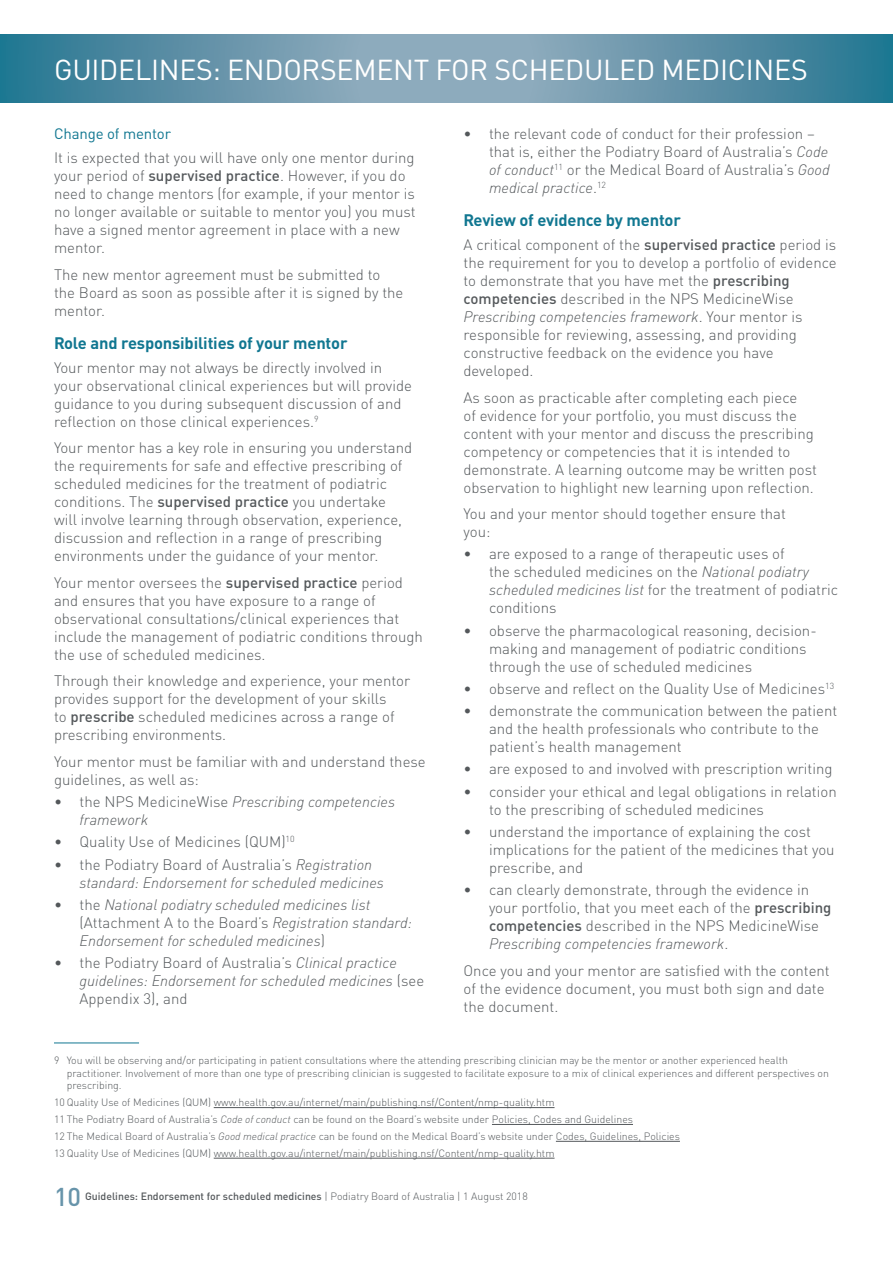
<style>
.page{position:relative;width:893px;height:1263px;background:#fff}
.page>*{position:absolute;margin:0;border:0;box-sizing:border-box;transform-origin:0 0}
.t1{font:28.5px "DINOT";letter-spacing:-.01em;color:#fff}
.t2{font:500 25.5px "DINOT";color:#6794aa}
.Subheader{font:700 16.5px "DINOT";letter-spacing:-.01em;color:#117791}
.Body{font:300 15px/18px "DINOT";color:#54585b}
.t3{font:italic 300 15px/18px "DINOT";color:#54585b}
.Subheader_1{font:15px "DINOT";letter-spacing:-.01em;color:#117791}
.Footnote{font:300 10.5px/12.6px "DINOT";color:#54585b}
.t4{font:500 10.5px "DINOT";color:#54585b}
.s1{font-weight:500}
.s2{font-style:normal}
.s3{font-style:italic}
.s4{font-weight:300}
</style>
<div class="page">
<svg style="left:0;top:35px;width:893px;height:68px;background:#6394aa"></svg>
<hr style="left:54px;top:1042px;width:85px;height:1px;background:#117791">
<hr style="left:214px;top:1107px;width:341px;height:1px;background:#54585b">
<hr style="left:492px;top:1124px;width:141px;height:1px;background:#54585b">
<hr style="left:556px;top:1141px;width:124px;height:1px;background:#54585b">
<hr style="left:214px;top:1158px;width:341px;height:1px;background:#54585b">
<h1 class="t1" style="left:54px;top:52px;width:755px">GUIDELINES: ENDORSEMENT FOR SCHEDULED MEDICINES</h1>
<p class="Subheader_1" style="left:54px;top:124px;width:119px">Change of mentor</p>
<p class="Body" style="left:54px;top:149px;width:363px">It is expected that you will have only one mentor during your period of <span class="s1">supervised practice</span>. However, if you do need to change mentors (for example, if your mentor is no longer available or suitable to mentor you) you must have a signed mentor agreement in place with a new mentor.</p>
<p class="Body" style="left:54px;top:265px;width:351px">The new mentor agreement must be submitted to the Board as soon as possible after it is signed by the mentor.</p>
<p class="Subheader" style="left:54px;top:332px;width:295px">Role and responsibilities of your mentor</p>
<p class="Body" style="left:54px;top:358px;width:359px">Your mentor may not always be directly involved in your observational clinical experiences but will provide guidance to you during subsequent discussion of and reflection on those clinical experiences.<sup>9</sup></p>
<p class="Body" style="left:54px;top:439px;width:360px">Your mentor has a key role in ensuring you understand the requirements for safe and effective prescribing of scheduled medicines for the treatment of podiatric conditions. The <span class="s1">supervised practice</span> you undertake will involve learning through observation, experience, discussion and reflection in a range of prescribing environments under the guidance of your mentor.</p>
<p class="Body" style="left:54px;top:573px;width:370px">Your mentor oversees the <span class="s1">supervised practice</span> period and ensures that you have exposure to a range of observational consultations/clinical experiences that include the management of podiatric conditions through the use of scheduled medicines.</p>
<p class="Body" style="left:54px;top:672px;width:358px">Through their knowledge and experience, your mentor provides support for the development of your skills<br>to <span class="s1">prescribe</span> scheduled medicines across a range of prescribing environments.</p>
<p class="Body" style="left:54px;top:752px;width:373px">Your mentor must be familiar with and understand these guidelines, as well as:</p>
<p class="t3" style="left:80px;top:793px;width:317px;text-indent:-26px"><span class="s2">• the NPS MedicineWise</span> Prescribing competencies framework</p>
<p class="Body" style="left:54px;top:833px;width:242px">• Quality Use of Medicines (QUM)<sup>10</sup></p>
<p class="t3" style="left:80px;top:855px;width:306px;text-indent:-26px"><span class="s2">• the Podiatry Board of Australia’s</span> Registration standard: Endorsement for scheduled medicines</p>
<p class="t3" style="left:80px;top:895px;width:334px;text-indent:-26px"><span class="s2">• the</span> National podiatry scheduled medicines list <span class="s2">(Attachment A to the Board’s</span> Registration standard:<br>Endorsement for scheduled medicines<span class="s2">)</span></p>
<p class="t3" style="left:80px;top:954px;width:346px;text-indent:-26px"><span class="s2">• the Podiatry Board of Australia’s</span> Clinical practice guidelines: Endorsement for scheduled medicines <span class="s2">(see<br>Appendix 3), and</span></p>
<p class="Body" style="left:489px;top:124px;width:342px;text-indent:-26px">• the relevant code of conduct for their profession – that is, either the Podiatry Board of Australia’s <span class="s3">Code of conduct</span><sup>11</sup> or the Medical Board of Australia’s <span class="s3">Good medical practice</span>.<sup>12</sup></p>
<p class="Subheader" style="left:463px;top:209px;width:219px">Review of evidence by mentor</p>
<p class="Body" style="left:463px;top:235px;width:375px">A critical component of the <span class="s1">supervised practice</span> period is the requirement for you to develop a portfolio of evidence to demonstrate that you have met the <span class="s1">prescribing competencies</span> described in the NPS MedicineWise <span class="s3">Prescribing competencies framework</span>. Your mentor is responsible for reviewing, assessing, and providing constructive feedback on the evidence you have developed.</p>
<p class="Body" style="left:463px;top:388px;width:355px">As soon as practicable after completing each piece<br>of evidence for your portfolio, you must discuss the content with your mentor and discuss the prescribing competency or competencies that it is intended to demonstrate. A learning outcome may be written post observation to highlight new learning upon reflection.</p>
<p class="Body" style="left:463px;top:504px;width:324px">You and your mentor should together ensure that you:</p>
<p class="Body" style="left:489px;top:545px;width:351px;text-indent:-26px">• are exposed to a range of therapeutic uses of<br>the scheduled medicines on the <span class="s3">National podiatry scheduled medicines list</span> for the treatment of podiatric conditions</p>
<p class="Body" style="left:489px;top:621px;width:329px;text-indent:-26px">• observe the pharmacological reasoning, decision&shy;making and management of podiatric conditions through the use of scheduled medicines</p>
<p class="Body" style="left:463px;top:679px;width:372px">• observe and reflect on the Quality Use of Medicines<sup>13</sup></p>
<p class="Body" style="left:489px;top:701px;width:350px;text-indent:-26px">• demonstrate the communication between the patient and the health professionals who contribute to the patient’s health management</p>
<p class="Body" style="left:463px;top:760px;width:371px">• are exposed to and involved with prescription writing</p>
<p class="Body" style="left:489px;top:782px;width:349px;text-indent:-26px">• consider your ethical and legal obligations in relation to the prescribing of scheduled medicines</p>
<p class="Body" style="left:489px;top:822px;width:347px;text-indent:-26px">• understand the importance of explaining the cost implications for the patient of the medicines that you prescribe, and</p>
<p class="Body" style="left:489px;top:880px;width:344px;text-indent:-26px">• can clearly demonstrate, through the evidence in your portfolio, that you meet each of the <span class="s1">prescribing competencies</span> described in the NPS MedicineWise <span class="s3">Prescribing competencies framework</span>.</p>
<p class="Body" style="left:463px;top:961px;width:368px">Once you and your mentor are satisfied with the content of the evidence document, you must both sign and date the document.</p>
<p class="Footnote" style="left:67px;top:1054px;width:764px;text-indent:-13px">9 You will be observing and/or participating in patient consultations where the attending prescribing clinician may be the mentor or another experienced health practitioner. Involvement of more than one type of prescribing clinician is suggested to facilitate exposure to a mix of clinical experiences and different perspectives on prescribing.</p>
<p class="Footnote" style="left:54px;top:1096px;width:502px">10 Quality Use of Medicines (QUM) www.health.gov.au/internet/main/publishing.nsf/Content/nmp-quality.htm</p>
<p class="Footnote" style="left:54px;top:1113px;width:580px">11 The Podiatry Board of Australia’s <span class="s3">Code of conduct</span> can be found on the Board’s website under Policies, Codes and Guidelines</p>
<p class="Footnote" style="left:54px;top:1130px;width:627px">12 The Medical Board of Australia’s <span class="s3">Good medical practice</span> can be found on the Medical Board’s website under Codes, Guidelines, Policies</p>
<p class="Footnote" style="left:54px;top:1146px;width:502px">13 Quality Use of Medicines (QUM) www.health.gov.au/internet/main/publishing.nsf/Content/nmp-quality.htm</p>
<h2 class="t2" style="left:54px;top:1180px;width:29px">10</h2>
<p class="t4" style="left:85px;top:1190px;width:444px">Guidelines: Endorsement for scheduled medicines <span class="s4">| Podiatry Board of Australia | 1 August 2018</span></p>
</div>
